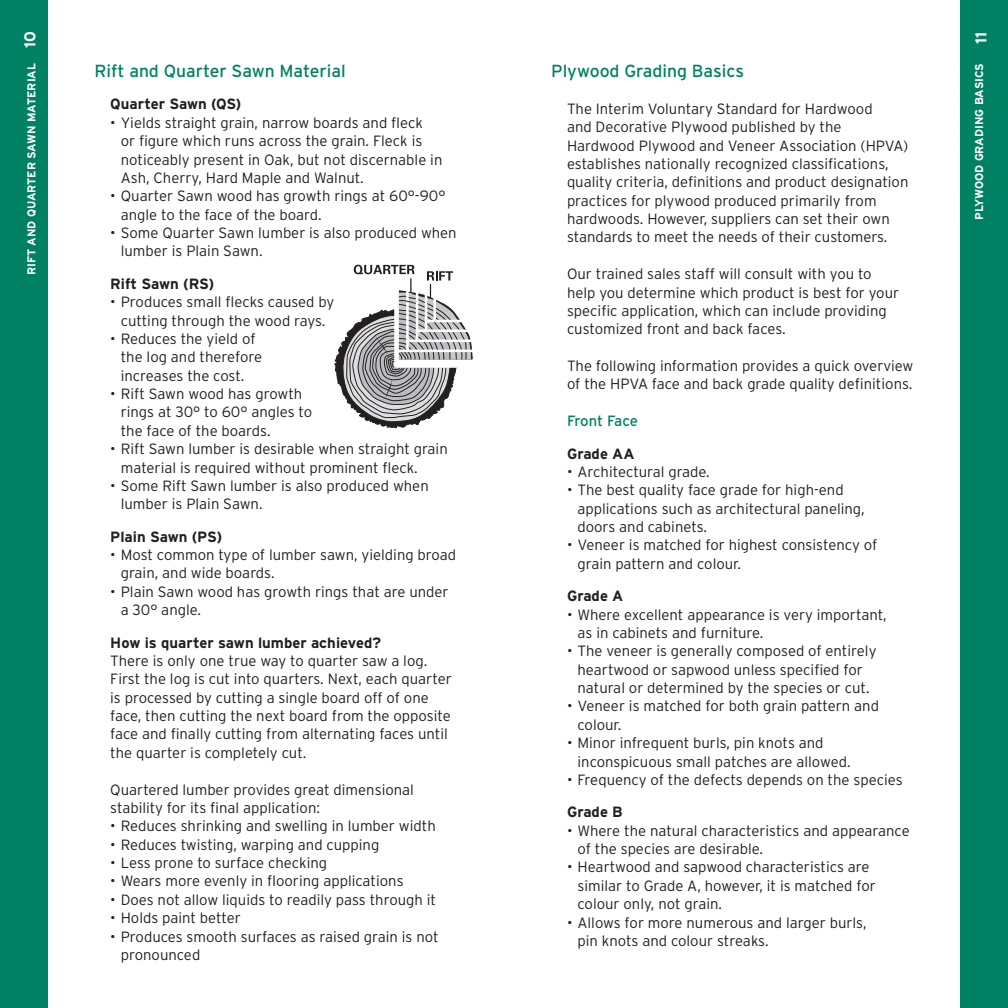
<style>
.page{position:relative;width:1008px;height:1008px;background:#fff}
.page>*{position:absolute;margin:0;border:0;box-sizing:border-box;transform-origin:0 0}
.body1{font:17.5px "Interstate";color:#008164}
.t1{font:700 15.75px "Interstate";color:#fff}
.list2{font:300 14.88px/18.4px "Interstate";color:#231f20}
.body1-2{font:300 14.88px/18.4px "Interstate";color:#231f20}
.body1-3{font:700 14.88px "Interstate";color:#231f20}
.list2-2{font:700 14.88px "Interstate";color:#231f20}
.body1-4{font:14.88px "Interstate";letter-spacing:-.015em;color:#008164}
.t2{font:700 11.38px "Interstate";color:#fff}
</style>
<div class="page">
<div style="left:0;top:0;width:47px;height:1008px;background:#008164"></div>
<div style="left:961px;top:0;width:47px;height:1008px;background:#008164"></div>
<svg style="left:335px;top:265px;width:138px;height:163px"></svg>
<p class="t1" style="left:21px;top:48px;width:18px;rotate:-90deg">10</p>
<p class="t2" style="left:25px;top:275px;width:214px;rotate:-90deg">RIFT AND QUARTER SAWN MATERIAL</p>
<p class="body1" style="left:94px;top:61px;width:253px">Rift and Quarter Sawn Material</p>
<p class="list2-2" style="left:110px;top:96px;width:133px">Quarter Sawn (QS)</p>
<p class="list2" style="left:121px;top:113px;width:323px;text-indent:-10px">• Yields straight grain, narrow boards and fleck<br>or figure which runs across the grain. Fleck is noticeably present in Oak, but not discernable in Ash, Cherry, Hard Maple and Walnut.</p>
<p class="list2" style="left:121px;top:187px;width:326px;text-indent:-10px">• Quarter Sawn wood has growth rings at 60°-90° angle to the face of the board.</p>
<p class="list2" style="left:121px;top:224px;width:338px;text-indent:-10px">• Some Quarter Sawn lumber is also produced when lumber is Plain Sawn.</p>
<p class="list2-2" style="left:110px;top:275px;width:106px">Rift Sawn (RS)</p>
<p class="list2" style="left:110px;top:293px;width:226px;text-align:center">• Produces small flecks caused by cutting through the wood rays.</p>
<p class="list2" style="left:110px;top:329px;width:147px">• Reduces the yield of</p>
<p class="list2" style="left:121px;top:348px;width:143px">the log and therefore</p>
<p class="list2" style="left:121px;top:366px;width:125px">increases the cost.</p>
<p class="list2" style="left:121px;top:385px;width:193px;text-indent:-10px">• Rift Sawn wood has growth rings at 30° to 60° angles to the face of the boards.</p>
<p class="list2" style="left:121px;top:440px;width:329px;text-indent:-10px">• Rift Sawn lumber is desirable when straight grain material is required without prominent fleck.</p>
<p class="list2" style="left:121px;top:476px;width:310px;text-indent:-10px">• Some Rift Sawn lumber is also produced when lumber is Plain Sawn.</p>
<p class="list2-2" style="left:110px;top:528px;width:113px">Plain Sawn (PS)</p>
<p class="list2" style="left:121px;top:546px;width:337px;text-indent:-10px">• Most common type of lumber sawn, yielding broad grain, and wide boards.</p>
<p class="list2" style="left:121px;top:582px;width:329px;text-indent:-10px">• Plain Sawn wood has growth rings that are under a 30° angle.</p>
<p class="body1-3" style="left:110px;top:634px;width:272px">How is quarter sawn lumber achieved?</p>
<p class="body1-2" style="left:110px;top:651px;width:343px">There is only one true way to quarter saw a log.<br>First the log is cut into quarters. Next, each quarter is processed by cutting a single board off of one face, then cutting the next board from the opposite face and finally cutting from alternating faces until the quarter is completely cut.</p>
<p class="body1-2" style="left:110px;top:780px;width:305px">Quartered lumber provides great dimensional stability for its final application:</p>
<p class="list2" style="left:110px;top:817px;width:327px">• Reduces shrinking and swelling in lumber width</p>
<p class="list2" style="left:110px;top:835px;width:271px">• Reduces twisting, warping and cupping</p>
<p class="list2" style="left:110px;top:854px;width:219px">• Less prone to surface checking</p>
<p class="list2" style="left:110px;top:872px;width:295px">• Wears more evenly in flooring applications</p>
<p class="list2" style="left:110px;top:890px;width:327px">• Does not allow liquids to readily pass through it</p>
<p class="list2" style="left:110px;top:909px;width:132px">• Holds paint better</p>
<p class="list2" style="left:121px;top:927px;width:319px;text-indent:-10px">• Produces smooth surfaces as raised grain is not pronounced</p>
<p class="body1" style="left:551px;top:61px;width:194px">Plywood Grading Basics</p>
<p class="body1-2" style="left:567px;top:99px;width:343px">The Interim Voluntary Standard for Hardwood<br>and Decorative Plywood published by the Hardwood Plywood and Veneer Association (HPVA) establishes nationally recognized classifications, quality criteria, definitions and product designation practices for plywood produced primarily from hardwoods. However, suppliers can set their own standards to meet the needs of their customers.</p>
<p class="body1-2" style="left:567px;top:265px;width:334px">Our trained sales staff will consult with you to help you determine which product is best for your specific application, which can include providing customized front and back faces.</p>
<p class="body1-2" style="left:567px;top:357px;width:348px">The following information provides a quick overview of the HPVA face and back grade quality definitions.</p>
<p class="body1-4" style="left:567px;top:413px;width:73px">Front Face</p>
<p class="body1-3" style="left:567px;top:445px;width:69px">Grade AA</p>
<p class="list2" style="left:567px;top:462px;width:144px">• Architectural grade.</p>
<p class="list2" style="left:578px;top:481px;width:289px;text-indent:-10px">• The best quality face grade for high-end applications such as architectural paneling,</p>
<p class="list2" style="left:578px;top:518px;width:131px">doors and cabinets.</p>
<p class="list2" style="left:578px;top:536px;width:301px;text-indent:-10px">• Veneer is matched for highest consistency of grain pattern and colour.</p>
<p class="body1-3" style="left:567px;top:588px;width:58px">Grade A</p>
<p class="list2" style="left:567px;top:605px;width:321px">• Where excellent appearance is very important,</p>
<p class="list2" style="left:578px;top:623px;width:187px">as in cabinets and furniture.</p>
<p class="list2" style="left:567px;top:642px;width:311px;text-align:center">• The veneer is generally composed of entirely heartwood or sapwood unless specified for natural or determined by the species or cut.</p>
<p class="list2" style="left:578px;top:697px;width:303px;text-indent:-10px">• Veneer is matched for both grain pattern and colour.</p>
<p class="list2" style="left:578px;top:734px;width:275px;text-indent:-10px">• Minor infrequent burls, pin knots and inconspicuous small patches are allowed.</p>
<p class="list2" style="left:567px;top:770px;width:337px">• Frequency of the defects depends on the species</p>
<p class="body1-3" style="left:567px;top:804px;width:57px">Grade B</p>
<p class="list2" style="left:578px;top:821px;width:334px;text-indent:-10px">• Where the natural characteristics and appearance of the species are desirable.</p>
<p class="list2" style="left:578px;top:858px;width:300px;text-indent:-10px">• Heartwood and sapwood characteristics are similar to Grade A, however, it is matched for</p>
<p class="list2" style="left:578px;top:895px;width:146px">colour only, not grain.</p>
<p class="list2" style="left:567px;top:913px;width:301px">• Allows for more numerous and larger burls,</p>
<p class="list2" style="left:578px;top:931px;width:193px">pin knots and colour streaks.</p>
<p class="t1" style="left:972px;top:44px;width:14px;rotate:-90deg">11</p>
<p class="t2" style="left:973px;top:220px;width:159px;rotate:-90deg">PLYWOOD GRADING BASICS</p>
</div>
